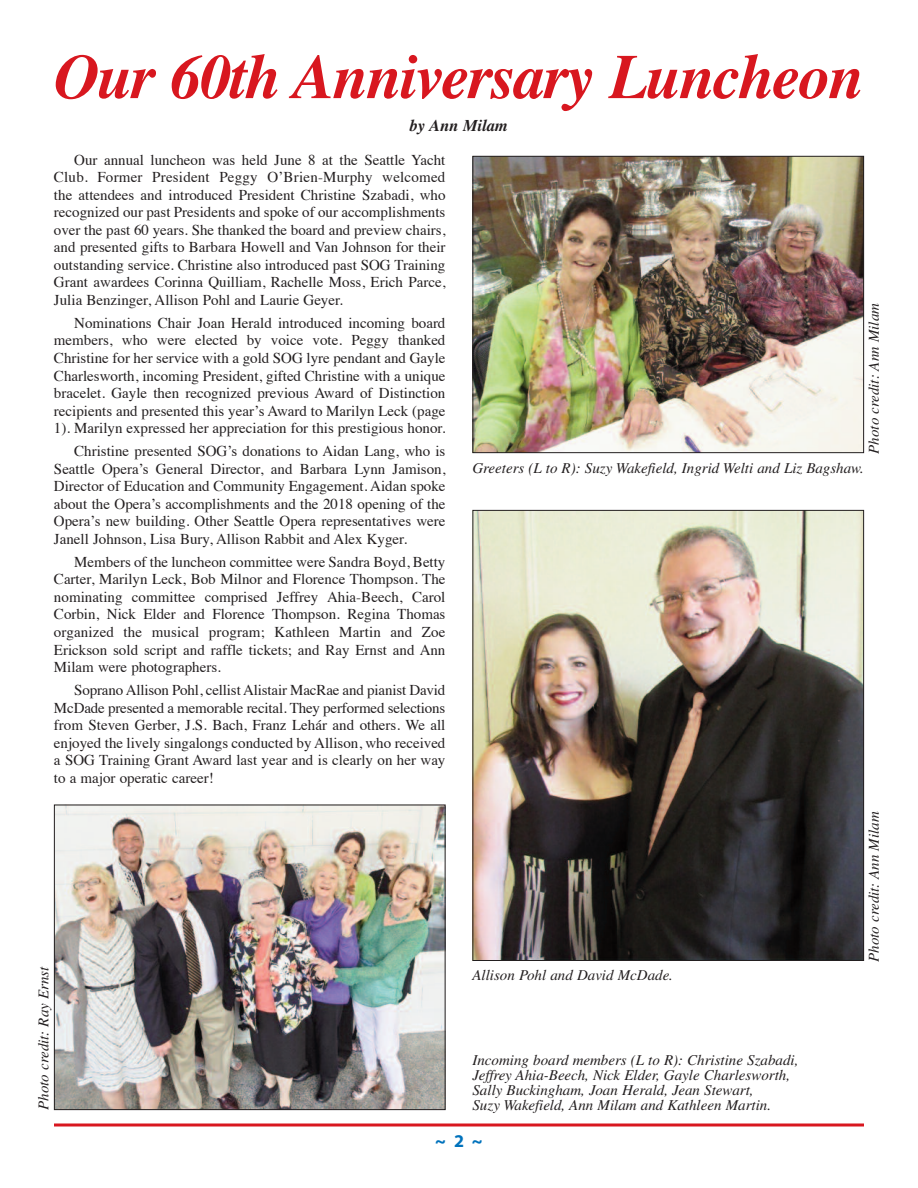
<style>
.page{position:relative;width:918px;height:1188px;background:#fff}
.page>*{position:absolute;margin:0;border:0;box-sizing:border-box;transform-origin:0 0}
.t1{font:italic 700 63.15px "Times";letter-spacing:-.025em;color:#d8171f}
.t2{font:700 18px "Myriad";color:#0072bc}
.t3{font:italic 700 16.5px "Times";color:#231f20}
.t4{font:15px/17.5px "Times";color:#231f20;text-align:justify}
.t5{font:italic 15px/15px "Times";color:#231f20}
</style>
<div class="page">
<hr style="left:54px;top:1124px;width:810px;height:2px;background:#d8171f">
<img style="left:474px;top:158px;width:388px;height:293px">
<div style="left:472px;top:156px;width:392px;height:297px;border:1px solid #231f20"></div>
<img style="left:56px;top:807px;width:388px;height:301px">
<div style="left:54px;top:805px;width:392px;height:305px;border:1px solid #231f20"></div>
<img style="left:474px;top:512px;width:388px;height:447px">
<h1 class="t1" style="left:54px;top:54px;width:812px">Our 60th Anniversary Luncheon</h1>
<p class="t3" style="left:410px;top:120px;width:100px">by Ann Milam</p>
<p class="t4" style="left:54px;top:152px;width:393px;text-indent:20px">Our annual luncheon was held June 8 at the Seattle Yacht Club. Former President Peggy O’Brien-Murphy welcomed the attendees and introduced President Christine Szabadi, who recognized our past Presidents and spoke of our accomplishments over the past 60 years. She thanked the board and preview chairs, and presented gifts to Barbara Howell and Van Johnson for their outstanding service. Christine also introduced past SOG Training Grant awardees Corinna Quilliam, Rachelle Moss, Erich Parce, Julia Benzinger, Allison Pohl and Laurie Geyer.</p>
<p class="t4" style="left:54px;top:315px;width:393px;text-indent:20px">Nominations Chair Joan Herald introduced incoming board members, who were elected by voice vote. Peggy thanked Christine for her service with a gold SOG lyre pendant and Gayle Charlesworth, incoming President, gifted Christine with a unique bracelet. Gayle then recognized previous Award of Distinction recipients and presented this year’s Award to Marilyn Leck (page 1). Marilyn expressed her appreciation for this prestigious honor.</p>
<p class="t4" style="left:54px;top:444px;width:393px;text-indent:20px">Christine presented SOG’s donations to Aidan Lang, who is Seattle Opera’s General Director, and Barbara Lynn Jamison, Director of Education and Community Engagement. Aidan spoke about the Opera’s accomplishments and the 2018 opening of the Opera’s new building. Other Seattle Opera representatives were Janell Johnson, Lisa Bury, Allison Rabbit and Alex Kyger.</p>
<p class="t4" style="left:54px;top:554px;width:393px;text-indent:20px">Members of the luncheon committee were Sandra Boyd, Betty Carter, Marilyn Leck, Bob Milnor and Florence Thompson. The nominating committee comprised Jeffrey Ahia-Beech, Carol Corbin, Nick Elder and Florence Thompson. Regina Thomas organized the musical program; Kathleen Martin and Zoe Erickson sold script and raffle tickets; and Ray Ernst and Ann Milam were photographers.</p>
<p class="t4" style="left:54px;top:683px;width:393px;text-indent:20px">Soprano Allison Pohl, cellist Alistair MacRae and pianist David McDade presented a memorable recital. They performed selections from Steven Gerber, J.S. Bach, Franz Lehár and others. We all enjoyed the lively singalongs conducted by Allison, who received a SOG Training Grant Award last year and is clearly on her way to a major operatic career!</p>
<p class="t5" style="left:38px;top:1110px;width:145px;rotate:-90deg">Photo credit: Ray Ernst</p>
<p class="t5" style="left:868px;top:454px;width:152px;rotate:-90deg">Photo credit: Ann Milam</p>
<p class="t5" style="left:472px;top:462px;width:393px">Greeters (L to R): Suzy Wakefield, Ingrid Welti and Liz Bagshaw.</p>
<p class="t5" style="left:472px;top:969px;width:202px">Allison Pohl and David McDade.</p>
<p class="t5" style="left:472px;top:1054px;width:328px">Incoming board members (L to R): Christine Szabadi, Jeffrey Ahia-Beech, Nick Elder, Gayle Charlesworth, Sally Buckingham, Joan Herald, Jean Stewart,<br>Suzy Wakefield, Ann Milam and Kathleen Martin.</p>
<p class="t5" style="left:868px;top:962px;width:152px;rotate:-90deg">Photo credit: Ann Milam</p>
<p class="t2" style="left:435px;top:1134px;width:49px">~2~</p>
</div>
